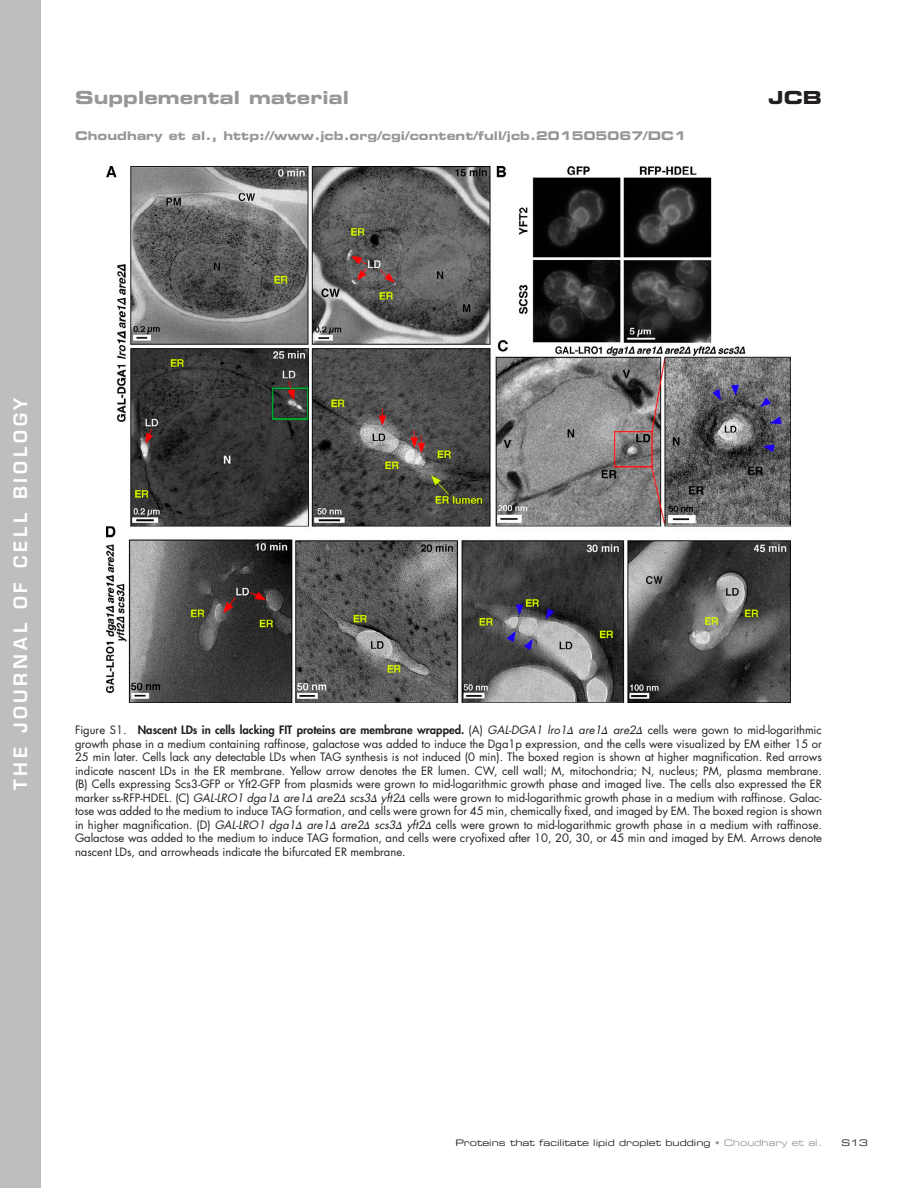
<style>
.page{position:relative;width:918px;height:1188px;background:#fff}
.page>*{position:absolute;margin:0;border:0;box-sizing:border-box;transform-origin:0 0}
.t1{font:600 18px "Eurostile LT Std";letter-spacing:.205em;color:#fff}
.t2{font:18px "Eurostile LT Std Bold Ex 2";letter-spacing:.005em;color:#949698}
.t3{font:18px "Eurostile LT Std Bold Ex 2";color:#231f20}
.t4{font:12px "Eurostile LT Std Bold Ex 2";letter-spacing:.005em;color:#949698}
.t5{font:11.25px/13.5px "Futura Std";color:#231f20;text-align:justify}
.t6{font:9px "Eurostile LT Std Ex 2";color:#231f20}
.s1{font-weight:800}
.s2{font-style:italic}
.s3{font-family:"STIX General";font-style:italic}
.s4{color:#949698}
</style>
<div class="page">
<div style="left:0;top:0;width:40px;height:1188px;background:#bcbec0"></div>
<img style="left:107px;top:166px;width:683px;height:537px">
<h1 class="t2" style="left:75px;top:85px;width:275px">Supplemental material</h1>
<p class="t4" style="left:75px;top:127px;width:612px">Choudhary et al., http://www.jcb.org/cgi/content/full/jcb.201505067/DC1</p>
<h1 class="t3" style="left:769px;top:84px;width:55px">JCB</h1>
<h1 class="t1" style="left:9px;top:790px;width:395px;rotate:-90deg">THE JOURNAL OF CELL BIOLOGY</h1>
<p class="t5" style="left:75px;top:724px;width:749px">Figure S1. <span class="s1">Nascent LDs in cells lacking FIT proteins are membrane wrapped.</span> (A) <span class="s2">GAL-DGA1 lro1</span><span class="s3">Δ</span> <span class="s2">are1</span><span class="s3">Δ</span> <span class="s2">are2</span><span class="s3">Δ</span> cells were gown to mid-logarithmic growth phase in a medium containing raffinose, galactose was added to induce the Dga1p expression, and the cells were visualized by EM either 15 or 25 min later. Cells lack any detectable LDs when TAG synthesis is not induced (0 min). The boxed region is shown at higher magnification. Red arrows indicate nascent LDs in the ER membrane. Yellow arrow denotes the ER lumen. CW, cell wall; M, mitochondria; N, nucleus; PM, plasma membrane. (B) Cells expressing Scs3-GFP or Yft2-GFP from plasmids were grown to mid-logarithmic growth phase and imaged live. The cells also expressed the ER marker ss-RFP-HDEL. (C) <span class="s2">GAL-LRO1 dga1</span><span class="s3">Δ</span> <span class="s2">are1</span><span class="s3">Δ</span> <span class="s2">are2</span><span class="s3">Δ</span> <span class="s2">scs3</span><span class="s3">Δ</span> <span class="s2">yft2</span><span class="s3">Δ</span> cells were grown to mid-logarithmic growth phase in a medium with raffinose. Galac&shy;tose was added to the medium to induce TAG formation, and cells were grown for 45 min, chemically fixed, and imaged by EM. The boxed region is shown in higher magnification. (D) <span class="s2">GAL-LRO1 dga1</span><span class="s3">Δ</span> <span class="s2">are1</span><span class="s3">Δ</span> <span class="s2">are2</span><span class="s3">Δ</span> <span class="s2">scs3</span><span class="s3">Δ</span> <span class="s2">yft2</span><span class="s3">Δ</span> cells were grown to mid-logarithmic growth phase in a medium with raffinose.<br>Galactose was added to the medium to induce TAG formation, and cells were cryofixed after 10, 20, 30, or 45 min and imaged by EM. Arrows denote nascent LDs, and arrowheads indicate the bifurcated ER membrane.</p>
<p class="t6" style="left:456px;top:1136px;width:368px">Proteins that facilitate lipid droplet budding <span class="s4">• Choudhary et al.</span></p>
<p class="t6" style="left:842px;top:1136px;width:28px">S13</p>
</div>
